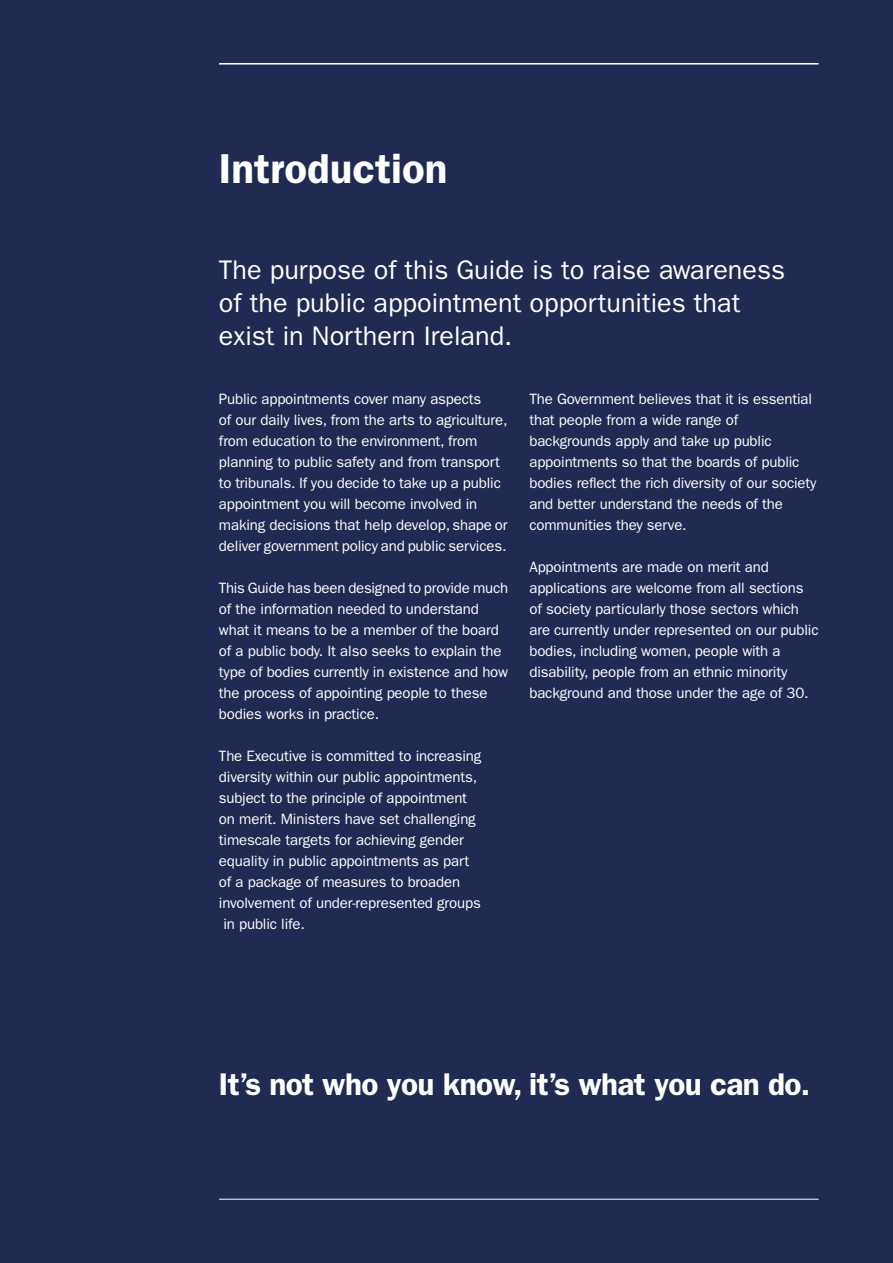
<style>
.page{position:relative;width:893px;height:1263px;background:#202a52}
.page>*{position:absolute;margin:0;border:0;box-sizing:border-box;transform-origin:0 0}
.t1{font:600 42px "ITC Franklin Gothic Std";color:#fff}
.t2{font:600 31.5px "ITC Franklin Gothic Std";letter-spacing:-.02em;color:#fff}
.t3{font:27px/33px "ITC Franklin Gothic Std";color:#fff}
.t4{font:15px/21px "ITC Franklin Gothic Std";letter-spacing:-.01em;color:#fff}
</style>
<div class="page">
<hr style="left:219px;top:63px;width:600px;height:2px;background:#fff">
<hr style="left:219px;top:1199px;width:600px;height:1px;background:#fff">
<h1 class="t1" style="left:219px;top:144px;width:230px">Introduction</h1>
<h2 class="t3" style="left:219px;top:253px;width:568px">The purpose of this Guide is to raise awareness of the public appointment opportunities that exist in Northern Ireland.</h2>
<p class="t4" style="left:219px;top:388px;width:290px">Public appointments cover many aspects<br>of our daily lives, from the arts to agriculture, from education to the environment, from planning to public safety and from transport to tribunals. If you decide to take up a public appointment you will become involved in making decisions that help develop, shape or deliver government policy and public services.</p>
<p class="t4" style="left:219px;top:577px;width:291px">This Guide has been designed to provide much of the information needed to understand what it means to be a member of the board of a public body. It also seeks to explain the type of bodies currently in existence and how the process of appointing people to these bodies works in practice.</p>
<p class="t4" style="left:219px;top:745px;width:264px">The Executive is committed to increasing diversity within our public appointments, subject to the principle of appointment on merit. Ministers have set challenging timescale targets for achieving gender equality in public appointments as part of a package of measures to broaden involvement of under-represented groups</p>
<p class="t4" style="left:223px;top:913px;width:83px">in public life.</p>
<p class="t4" style="left:529px;top:388px;width:289px">The Government believes that it is essential that people from a wide range of backgrounds apply and take up public appointments so that the boards of public bodies reflect the rich diversity of our society and better understand the needs of the communities they serve.</p>
<p class="t4" style="left:529px;top:556px;width:291px">Appointments are made on merit and applications are welcome from all sections of society particularly those sectors which are currently under represented on our public bodies, including women, people with a disability, people from an ethnic minority background and those under the age of 30.</p>
<h1 class="t2" style="left:219px;top:1066px;width:593px">It’s not who you know, it’s what you can do.</h1>
</div>
